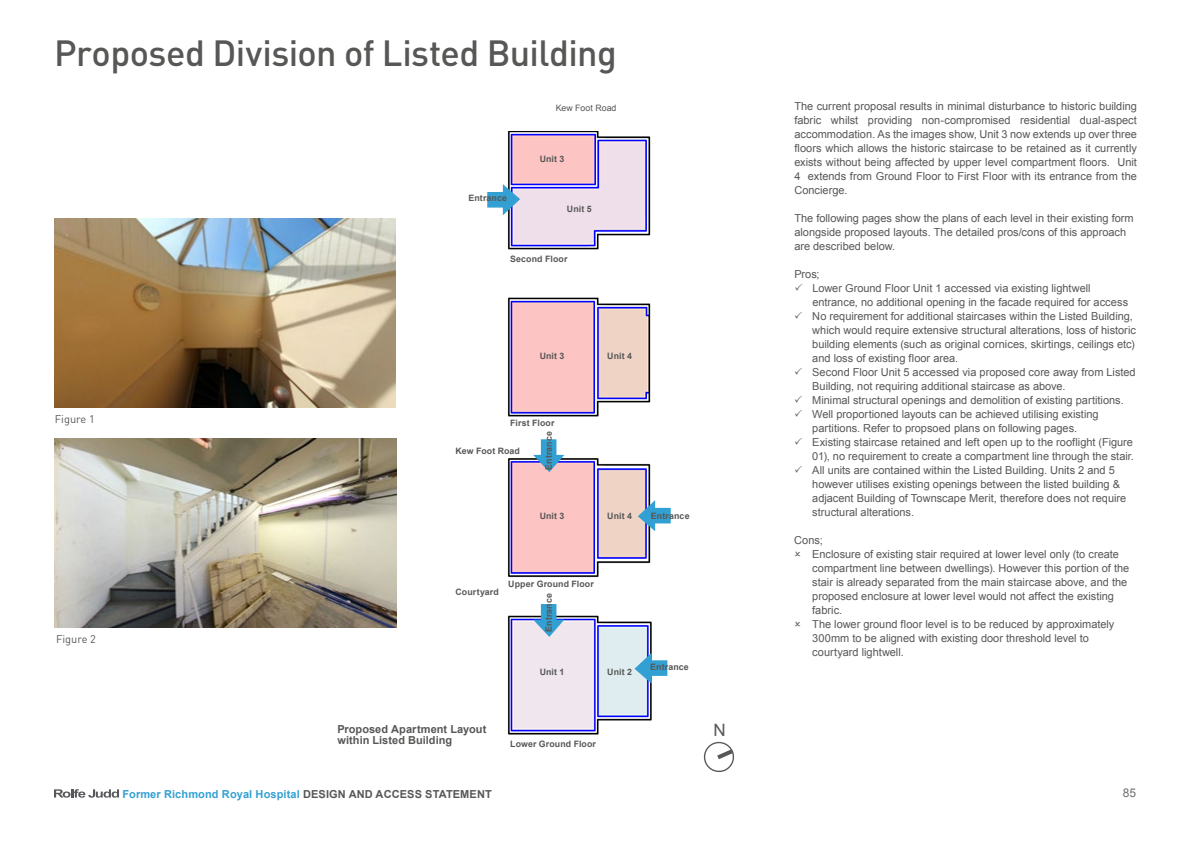
<style>
.page{position:relative;width:1191px;height:842px;background:#fff}
.page>*{position:absolute;margin:0;border:0;box-sizing:border-box;transform-origin:0 0}
.t1{font:500 36px "DIN Pro";letter-spacing:-.015em;color:#575756}
.t2{font:17px "Arial";color:#575756}
.t3{font:12px "Arial";color:#70706f}
.t4{font:11px/14px "Arial";color:#575756}
.t5{font:700 11px "Arial";letter-spacing:.01em;color:#32a0d2}
.t6{font:700 11px/11.2px "Arial";letter-spacing:.005em;color:#575756}
.t7{font:11px "DIN Pro";color:#575756}
.t8{font:700 8.8px "Arial";letter-spacing:.015em;color:#575756}
.t9{font:8.8px "Arial";color:#575756}
.s1{color:#575756}
</style>
<div class="page">
<svg style="left:54px;top:789px;width:65px;height:9px"></svg>
<img style="left:508px;top:131px;width:163px;height:604px">
<img style="left:54px;top:438px;width:343px;height:189px">
<svg style="left:703px;top:741px;width:32px;height:31px"></svg>
<img style="left:54px;top:219px;width:341px;height:189px">
<svg style="left:533px;top:439px;width:31px;height:33px"></svg>
<svg style="left:533px;top:604px;width:31px;height:33px"></svg>
<svg style="left:638px;top:500px;width:32px;height:31px"></svg>
<svg style="left:634px;top:652px;width:33px;height:32px"></svg>
<svg style="left:487px;top:184px;width:33px;height:31px"></svg>
<h1 class="t1" style="left:54px;top:24px;width:564px">Proposed Division of Listed Building</h1>
<p class="t9" style="left:556px;top:102px;width:62px">Kew Foot Road</p>
<p class="t8" style="left:468px;top:192px;width:40px">Entrance</p>
<p class="t8" style="left:540px;top:153px;width:26px">Unit 3</p>
<p class="t8" style="left:567px;top:203px;width:26px">Unit 5</p>
<p class="t8" style="left:510px;top:253px;width:59px">Second Floor</p>
<p class="t7" style="left:55px;top:411px;width:41px">Figure 1</p>
<p class="t7" style="left:56px;top:630px;width:41px">Figure 2</p>
<p class="t8" style="left:540px;top:350px;width:26px">Unit 3</p>
<p class="t8" style="left:510px;top:417px;width:46px">First Floor</p>
<p class="t8" style="left:455px;top:445px;width:66px">Kew Foot Road</p>
<p class="t8" style="left:543px;top:470px;width:40px;rotate:-90deg">Entrance</p>
<p class="t8" style="left:540px;top:510px;width:26px">Unit 3</p>
<p class="t8" style="left:607px;top:350px;width:26px">Unit 4</p>
<p class="t8" style="left:607px;top:510px;width:26px">Unit 4</p>
<p class="t8" style="left:651px;top:510px;width:40px">Entrance</p>
<p class="t8" style="left:455px;top:585px;width:45px">Courtyard</p>
<p class="t8" style="left:508px;top:578px;width:87px">Upper Ground Floor</p>
<p class="t8" style="left:543px;top:632px;width:40px;rotate:-90deg">Entrance</p>
<p class="t8" style="left:540px;top:666px;width:26px">Unit 1</p>
<p class="t8" style="left:607px;top:666px;width:26px">Unit 2</p>
<p class="t8" style="left:650px;top:661px;width:40px">Entrance</p>
<p class="t6" style="left:337px;top:724px;width:150px">Proposed Apartment Layout within Listed Building</p>
<p class="t8" style="left:510px;top:738px;width:87px">Lower Ground Floor</p>
<h2 class="t2" style="left:713px;top:719px;width:14px">N</h2>
<p class="t4" style="left:794px;top:99px;width:344px;text-align:justify">The current proposal results in minimal disturbance to historic building fabric whilst providing non-compromised residential dual-aspect accommodation. As the images show, Unit 3 now extends up over three floors which allows the historic staircase to be retained as it currently exists without being affected by upper level compartment floors. Unit 4 extends from Ground Floor to First Floor with its entrance from the Concierge.</p>
<p class="t4" style="left:794px;top:211px;width:341px">The following pages show the plans of each level in their existing form alongside proposed layouts. The detailed pros/cons of this approach are described below.</p>
<p class="t4" style="left:794px;top:267px;width:27px">Pros;</p>
<p class="t4" style="left:812px;top:281px;width:317px;text-indent:-18px">✓ Lower Ground Floor Unit 1 accessed via existing lightwell entrance, no additional opening in the facade required for access</p>
<p class="t4" style="left:812px;top:309px;width:325px;text-indent:-18px">✓ No requirement for additional staircases within the Listed Building, which would require extensive structural alterations, loss of historic building elements (such as original cornices, skirtings, ceilings etc) and loss of existing floor area.</p>
<p class="t4" style="left:812px;top:365px;width:325px;text-indent:-18px">✓ Second Floor Unit 5 accessed via proposed core away from Listed<br>Building, not requiring additional staircase as above.</p>
<p class="t4" style="left:794px;top:393px;width:331px">✓ Minimal structural openings and demolition of existing partitions.</p>
<p class="t4" style="left:794px;top:407px;width:306px;text-align:center">✓ Well proportioned layouts can be achieved utilising existing partitions. Refer to propsoed plans on following pages.</p>
<p class="t4" style="left:794px;top:435px;width:341px;text-align:right">✓ Existing staircase retained and left open up to the rooflight (Figure<br>01), no requirement to create a compartment line through the stair.</p>
<p class="t4" style="left:812px;top:463px;width:315px;text-indent:-18px">✓ All units are contained within the Listed Building. Units 2 and 5 however utilises existing openings between the listed building &amp; adjacent Building of Townscape Merit, therefore does not require structural alterations.</p>
<p class="t4" style="left:812px;top:533px;width:318px;text-indent:-18px">Cons;<br>Enclosure of existing stair required at lower level only (to create compartment line between dwellings). However this portion of the stair is already separated from the main staircase above, and the proposed enclosure at lower level would not affect the existing fabric.<br>The lower ground floor level is to be reduced by approximately 300mm to be aligned with existing door threshold level to courtyard lightwell.</p>
<p class="t5" style="left:122px;top:786px;width:371px">Former Richmond Royal Hospital <span class="s1">DESIGN AND ACCESS STATEMENT</span></p>
<p class="t3" style="left:1122px;top:785px;width:15px">85</p>
</div>
